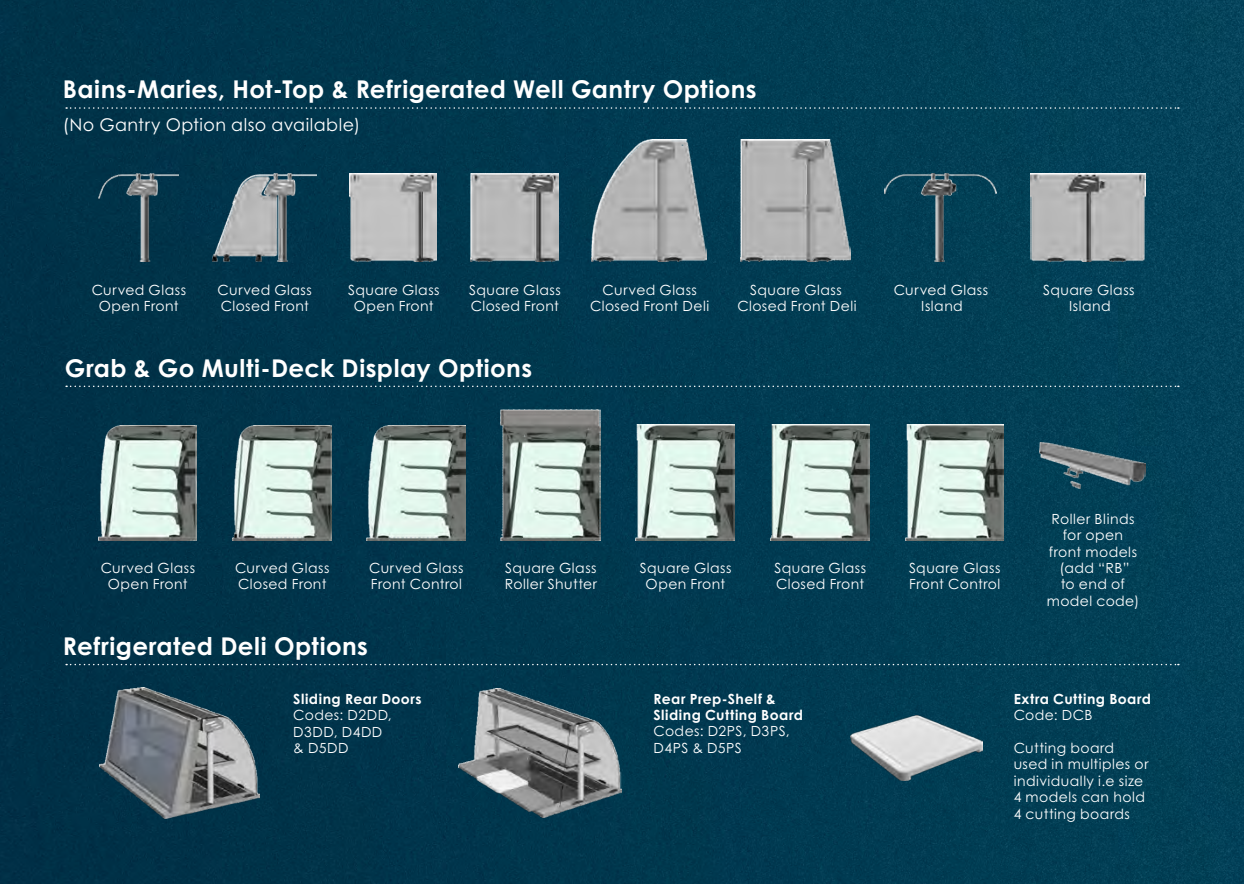
<style>
.page{position:relative;width:1244px;height:884px;background:#fff}
.page>*{position:absolute;margin:0;border:0;box-sizing:border-box;transform-origin:0 0}
.t1{font:700 24.5px "Century Gothic Pro";letter-spacing:.015em;color:#fff}
.t2{font:17.5px "Century Gothic Pro";letter-spacing:.025em;color:#fff}
.t3{font:14px/16.4px "Century Gothic Pro";letter-spacing:.035em;color:#fff}
.t4{font:700 14px/16.4px "Century Gothic Pro";letter-spacing:.035em;color:#fff}
</style>
<div class="page">
<img style="left:0;top:0;width:1244px;height:884px">
<img style="left:213px;top:173px;width:103px;height:89px">
<img style="left:98px;top:173px;width:81px;height:89px">
<img style="left:350px;top:173px;width:87px;height:89px">
<img style="left:471px;top:173px;width:87px;height:89px">
<img style="left:592px;top:140px;width:115px;height:122px">
<img style="left:740px;top:140px;width:110px;height:122px">
<img style="left:884px;top:173px;width:113px;height:89px">
<img style="left:1031px;top:173px;width:115px;height:89px">
<svg style="left:66px;top:107px;width:1113px;height:2px;background:#305e70"></svg>
<svg style="left:66px;top:386px;width:1113px;height:1px"></svg>
<img style="left:501px;top:409px;width:99px;height:131px">
<img style="left:98px;top:425px;width:99px;height:115px">
<img style="left:232px;top:425px;width:99px;height:115px">
<img style="left:636px;top:424px;width:99px;height:116px">
<img style="left:770px;top:424px;width:99px;height:116px">
<img style="left:905px;top:424px;width:98px;height:116px">
<img style="left:1039px;top:442px;width:107px;height:46px">
<img style="left:367px;top:425px;width:98px;height:115px">
<img style="left:100px;top:687px;width:160px;height:131px">
<img style="left:458px;top:689px;width:164px;height:128px">
<img style="left:850px;top:715px;width:132px;height:65px">
<svg style="left:66px;top:664px;width:1113px;height:1px"></svg>
<h1 class="t1" style="left:63px;top:74px;width:695px">Bains-Maries, Hot-Top &amp; Refrigerated Well Gantry Options</h1>
<p class="t2" style="left:63px;top:114px;width:299px">(No Gantry Option also available)</p>
<p class="t3" style="left:92px;top:281px;width:96px;text-align:center">Curved Glass<br>Open Front</p>
<p class="t3" style="left:218px;top:281px;width:96px">Curved Glass<br>Closed Front</p>
<p class="t3" style="left:348px;top:281px;width:93px;text-align:center">Square Glass<br>Open Front</p>
<p class="t3" style="left:469px;top:281px;width:93px">Square Glass<br>Closed Front</p>
<h1 class="t1" style="left:65px;top:352px;width:469px">Grab &amp; Go Multi-Deck Display Options</h1>
<p class="t3" style="left:590px;top:281px;width:121px;text-align:center">Curved Glass<br>Closed Front Deli</p>
<p class="t3" style="left:737px;top:281px;width:121px;text-align:center">Square Glass<br>Closed Front Deli</p>
<p class="t3" style="left:894px;top:281px;width:96px;text-align:center">Curved Glass<br>Island</p>
<p class="t3" style="left:1043px;top:281px;width:93px;text-align:center">Square Glass<br>Island</p>
<p class="t3" style="left:101px;top:559px;width:96px;text-align:center">Curved Glass<br>Open Front</p>
<p class="t3" style="left:235px;top:559px;width:96px">Curved Glass<br>Closed Front</p>
<p class="t3" style="left:369px;top:559px;width:96px">Curved Glass<br>Front Control</p>
<p class="t3" style="left:505px;top:559px;width:94px">Square Glass<br>Roller Shutter</p>
<p class="t3" style="left:640px;top:559px;width:93px;text-align:center">Square Glass<br>Open Front</p>
<p class="t3" style="left:774px;top:559px;width:93px">Square Glass<br>Closed Front</p>
<p class="t3" style="left:909px;top:559px;width:93px">Square Glass<br>Front Control</p>
<h1 class="t1" style="left:63px;top:631px;width:306px">Refrigerated Deli Options</h1>
<p class="t4" style="left:293px;top:690px;width:130px">Sliding Rear Doors</p>
<p class="t3" style="left:293px;top:707px;width:100px">Codes: D2DD,<br>D3DD, D4DD &amp; D5DD</p>
<p class="t4" style="left:653px;top:690px;width:151px">Rear Prep-Shelf &amp;<br>Sliding Cutting Board</p>
<p class="t3" style="left:653px;top:723px;width:138px">Codes: D2PS, D3PS,<br>D4PS &amp; D5PS</p>
<p class="t3" style="left:1047px;top:510px;width:94px;text-align:center">Roller Blinds for open front models (add “RB”<br>to end of model code)</p>
<p class="t4" style="left:1013px;top:690px;width:139px">Extra Cutting Board</p>
<p class="t3" style="left:1013px;top:707px;width:80px">Code: DCB</p>
<p class="t3" style="left:1013px;top:739px;width:136px">Cutting board used in multiples or individually i.e size<br>4 models can hold<br>4 cutting boards</p>
</div>
